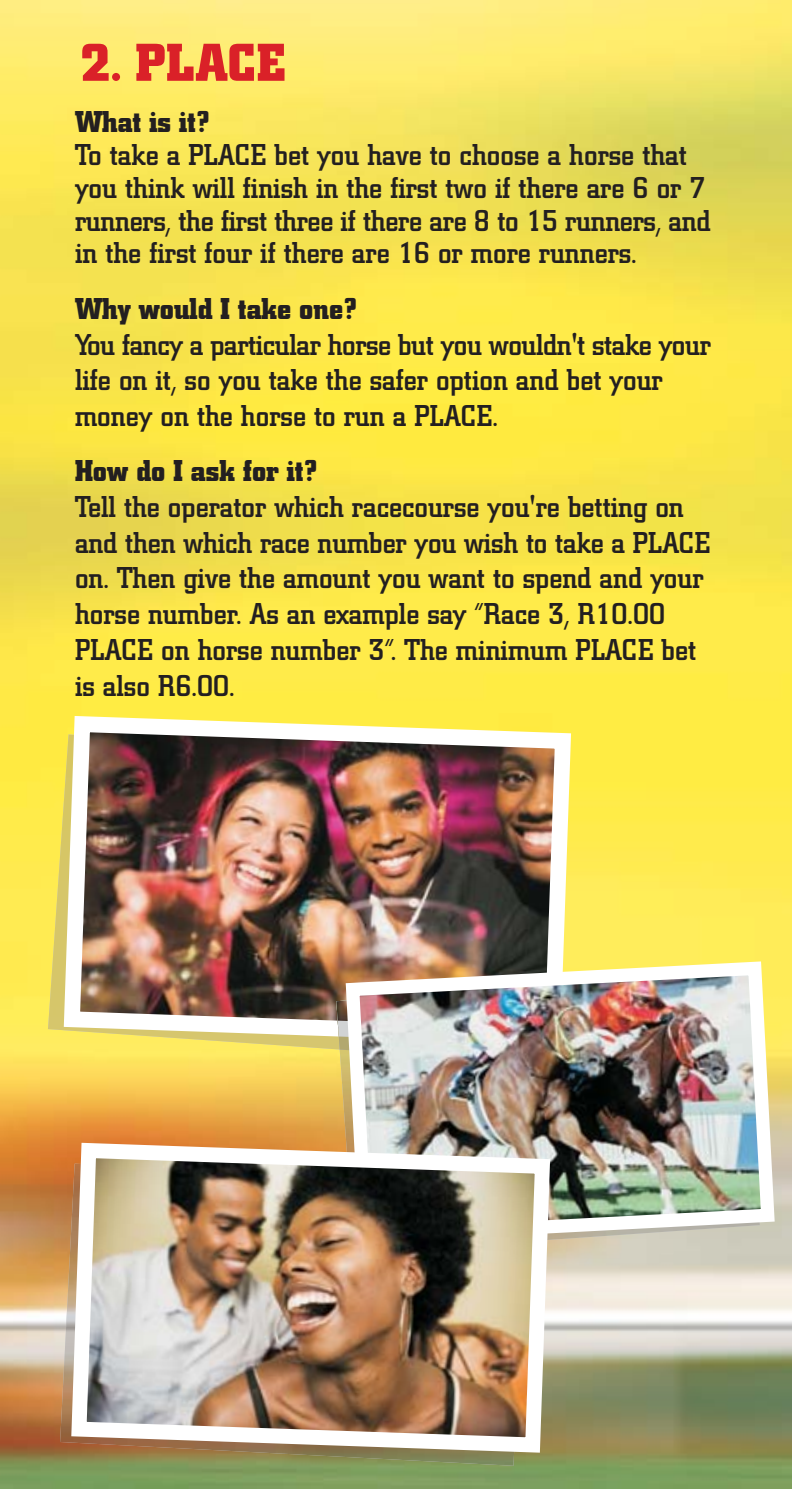
<style>
.page{position:relative;width:794px;height:1489px;background:#fff}
.page>*{position:absolute;margin:0;border:0;box-sizing:border-box;transform-origin:0 0}
.t1{font:700 52.5px "City";letter-spacing:.02em;color:#da2128}
.t2{font:500 29.75px/35.7px "City";color:#231f20}
.t3{font:700 29.75px "City";color:#231f20}
</style>
<div class="page">
<img style="left:0;top:1px;width:791px;height:1486px">
<img style="left:48px;top:734px;width:288px;height:328px">
<img style="left:56px;top:707px;width:523px;height:345px">
<img style="left:339px;top:954px;width:442px;height:296px">
<img style="left:60px;top:1163px;width:468px;height:302px">
<img style="left:64px;top:1134px;width:494px;height:326px">
<h1 class="t1" style="left:80px;top:33px;width:207px">2. PLACE</h1>
<p class="t3" style="left:75px;top:105px;width:136px">What is it?</p>
<p class="t2" style="left:75px;top:139px;width:637px;line-height:32.6px">To take a PLACE bet you have to choose a horse that you think will finish in the first two if there are 6 or 7 runners, the first three if there are 8 to 15 runners, and in the first four if there are 16 or more runners.</p>
<p class="t3" style="left:75px;top:292px;width:283px">Why would I take one?</p>
<p class="t2" style="left:75px;top:327px;width:637px">You fancy a particular horse but you wouldn't stake your life on it, so you take the safer option and bet your money on the horse to run a PLACE.</p>
<p class="t3" style="left:75px;top:454px;width:244px">How do I ask for it?</p>
<p class="t2" style="left:75px;top:489px;width:637px">Tell the operator which racecourse you're betting on and then which race number you wish to take a PLACE on. Then give the amount you want to spend and your horse number. As an example say “Race 3, R10.00<br>PLACE on horse number 3”. The minimum PLACE bet is also R6.00.</p>
</div>
